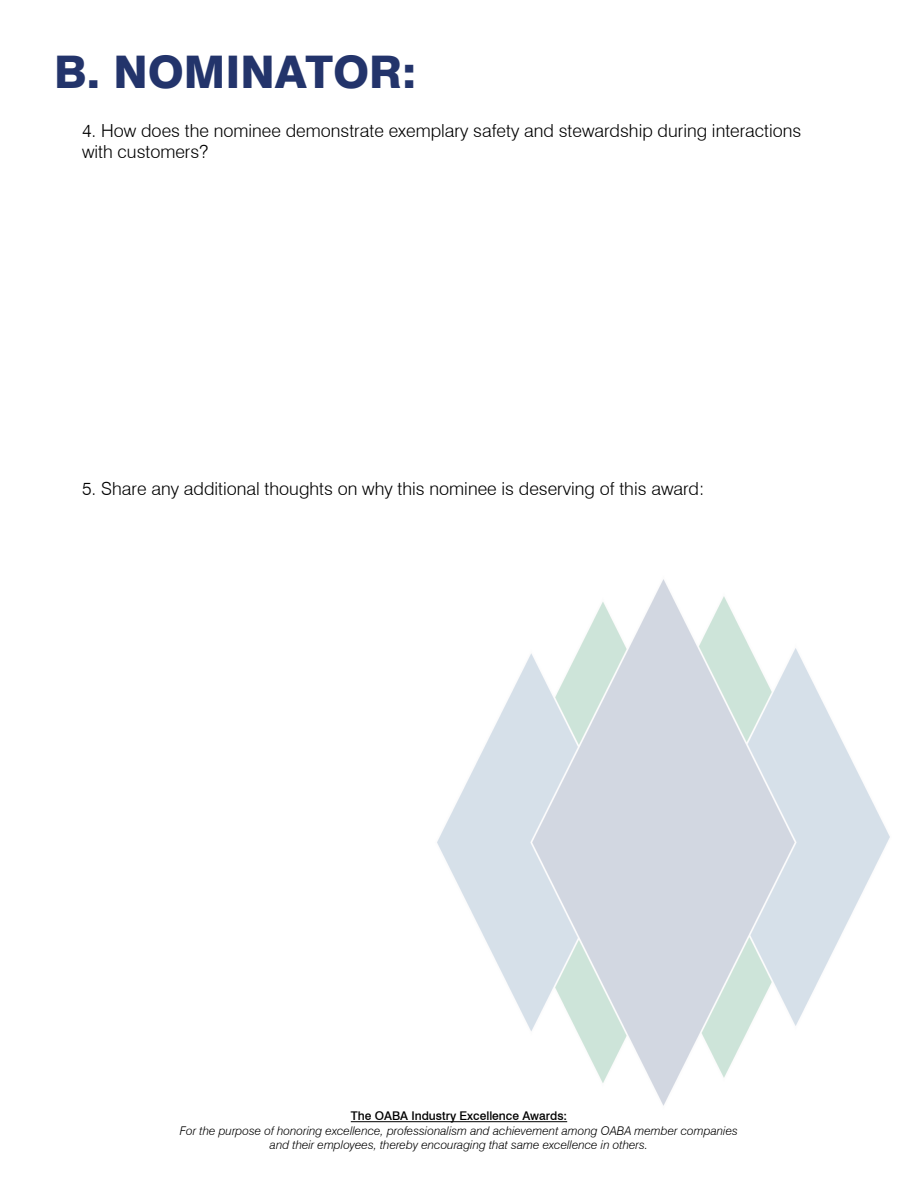
<style>
.page{position:relative;width:918px;height:1188px;background:#fff}
.page>*{position:absolute;margin:0;border:0;box-sizing:border-box;transform-origin:0 0}
.t1{font:800 45px "Swiss 721 BT";color:#23346b}
.t2{font:300 18px/21.6px "Swiss 721 BT";color:#000}
.t3{font:italic 300 12px/14.4px "Swiss 721 BT";color:#000;text-align:center}
.t4{font:500 12px "Swiss 721 BT";color:#000}
</style>
<div class="page">
<img style="left:383px;top:579px;width:507px;height:544px">
<hr style="left:351px;top:1121px;width:216px;height:1px;background:#000">
<h1 class="t1" style="left:54px;top:45px;width:364px">B. NOMINATOR:</h1>
<p class="t2" style="left:82px;top:119px;width:721px">4. How does the nominee demonstrate exemplary safety and stewardship during interactions with customers?</p>
<p class="t2" style="left:82px;top:478px;width:624px">5. Share any additional thoughts on why this nominee is deserving of this award:</p>
<p class="t4" style="left:351px;top:1109px;width:218px">The OABA Industry Excellence Awards:</p>
<p class="t3" style="left:180px;top:1123px;width:559px">For the purpose of honoring excellence, professionalism and achievement among OABA member companies and their employees, thereby encouraging that same excellence in others.</p>
</div>
